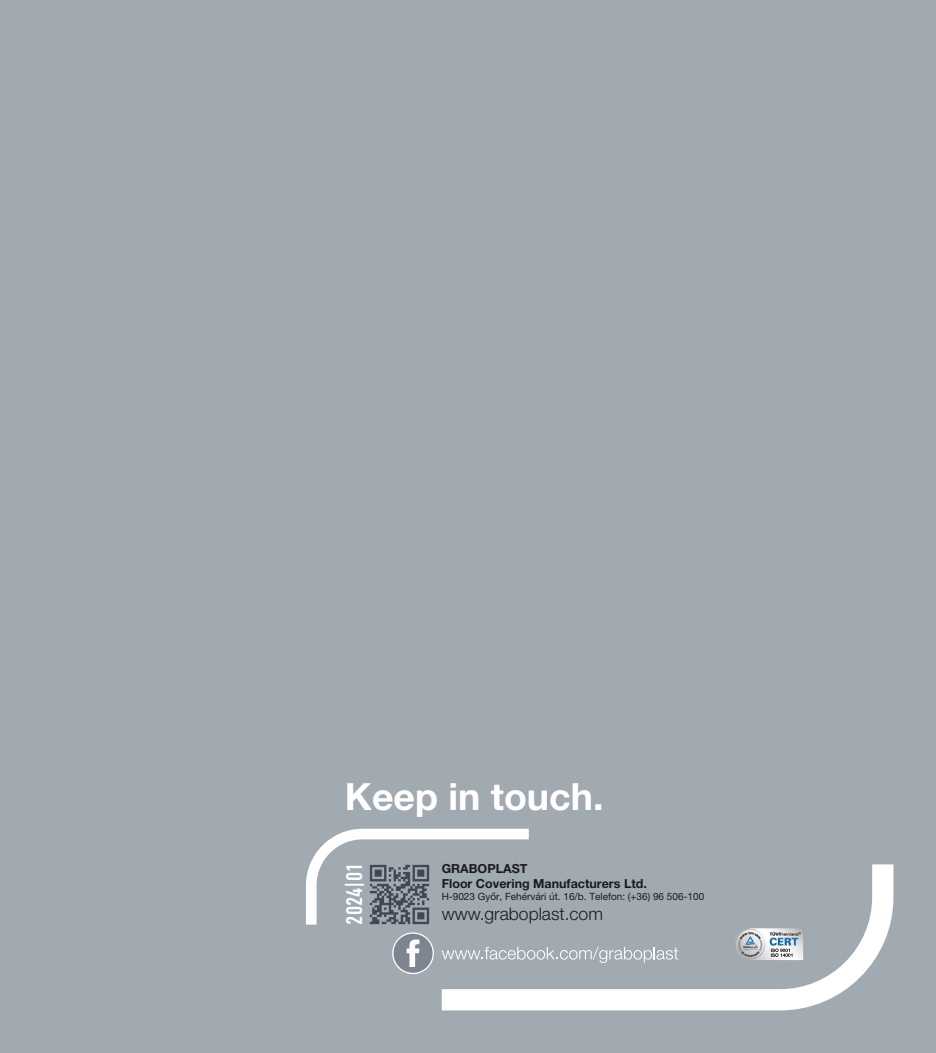
<style>
.page{position:relative;width:936px;height:1053px;background:#fff}
.page>*{position:absolute;margin:0;border:0;box-sizing:border-box;transform-origin:0 0}
.t1{font:700 37.5px "Helvetica Neue LT Pro";color:#fff}
.t2{font:500 condensed 23.12px "DIN Next LT Pro";color:#fff}
.t3{font:300 17.5px "Helvetica Neue LT Pro";color:#1b1b1f}
.t4{font:700 12.5px/15px "Helvetica Neue LT Pro";color:#1b1b1f}
.t5{font:10px "Helvetica Neue LT Pro";color:#1b1b1f}
</style>
<div class="page">
<div style="left:0;top:0;width:935px;height:1052px;background:#a1aab1"></div>
<svg style="left:392px;top:932px;width:42px;height:42px"></svg>
<svg style="left:306px;top:828px;width:222px;height:96px"></svg>
<svg style="left:441px;top:864px;width:452px;height:146px"></svg>
<h1 class="t1" style="left:345px;top:773px;width:260px">Keep in touch.</h1>
<h2 class="t2" style="left:341px;top:924px;width:63px;rotate:-90deg">2024|01</h2>
<p class="t4" style="left:441px;top:861px;width:207px">GRABOPLAST<br>Floor Covering Manufacturers Ltd.</p>
<p class="t5" style="left:441px;top:890px;width:264px">H-9023 Győr, Fehérvári út. 16/b. Telefon: (+36) 96 506-100</p>
<h3 class="t3" style="left:441px;top:903px;width:163px">www.graboplast.com</h3>
</div>
